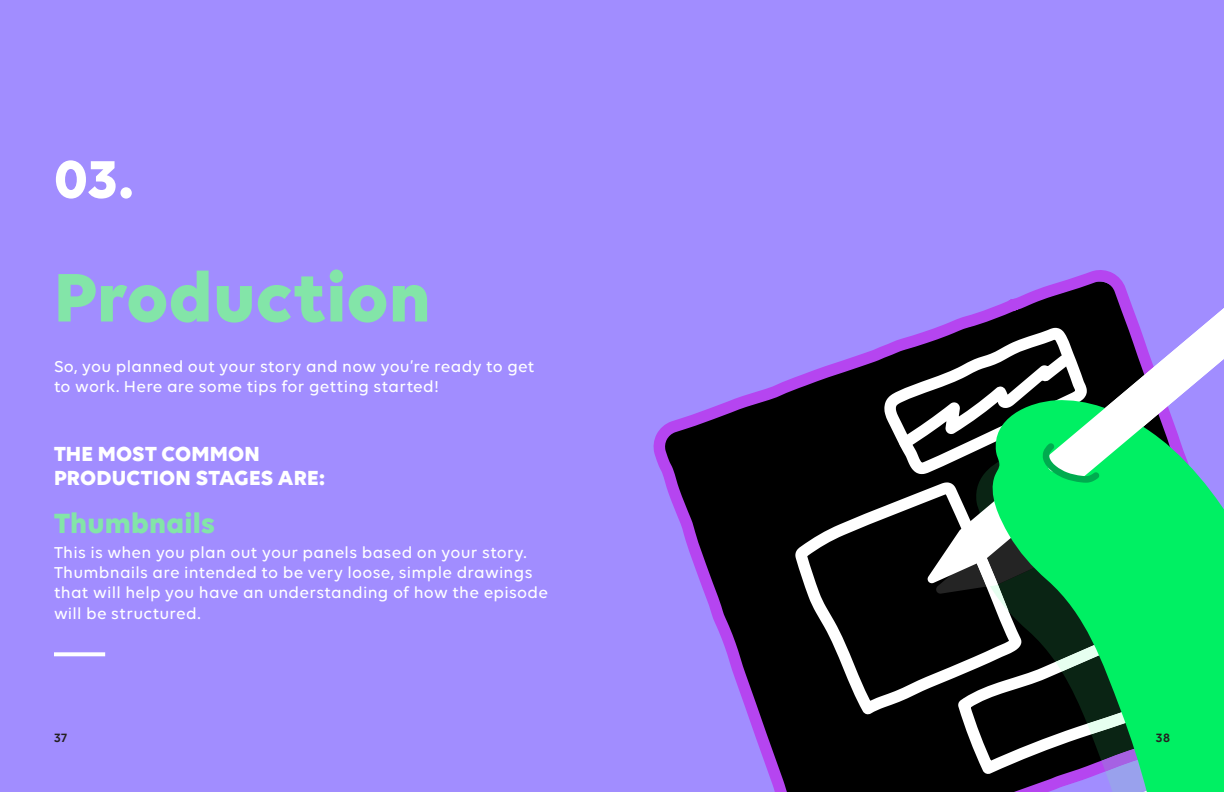
<style>
.page{position:relative;width:1224px;height:792px;background:#a18dff}
.page>*{position:absolute;margin:0;border:0;box-sizing:border-box;transform-origin:0 0}
.Big_Title{font:700 74px "Volte";letter-spacing:.005em;color:#83e5a8}
.Big_Title-2{font:700 57px "Volte";color:#fff}
.t1{font:700 30px "Volte";letter-spacing:.005em;color:#83e5a8}
.t2{font:700 22px/24px "Volte";letter-spacing:.01em;color:#fff}
.Paragraph_Style{font:500 17px/20.4px "Volte";letter-spacing:.015em;color:#fff}
.t3{font:600 13px "Volte";color:#231f20}
</style>
<div class="page">
<svg style="left:54px;top:652px;width:51px;height:4px"></svg>
<svg style="left:653px;top:270px;width:454px;height:522px"></svg>
<svg style="left:795px;top:482px;width:89px;height:233px;background:#272727"></svg>
<svg style="left:884px;top:271px;width:340px;height:521px;background:#3e836a"></svg>
<p class="Big_Title-2" style="left:54px;top:145px;width:81px">03.</p>
<p class="Big_Title" style="left:54px;top:253px;width:379px">Production</p>
<p class="Paragraph_Style" style="left:54px;top:356px;width:482px">So, you planned out your story and now you’re ready to get to work. Here are some tips for getting started!</p>
<p class="t2" style="left:54px;top:441px;width:273px">THE MOST COMMON<br>PRODUCTION STAGES ARE:</p>
<p class="t1" style="left:54px;top:505px;width:162px">Thumbnails</p>
<p class="Paragraph_Style" style="left:54px;top:541px;width:496px">This is when you plan out your panels based on your story.<br>Thumbnails are intended to be very loose, simple drawings that will help you have an understanding of how the episode will be structured.</p>
<p class="t3" style="left:54px;top:731px;width:15px">37</p>
<p class="t3" style="left:1156px;top:731px;width:16px">38</p>
</div>
